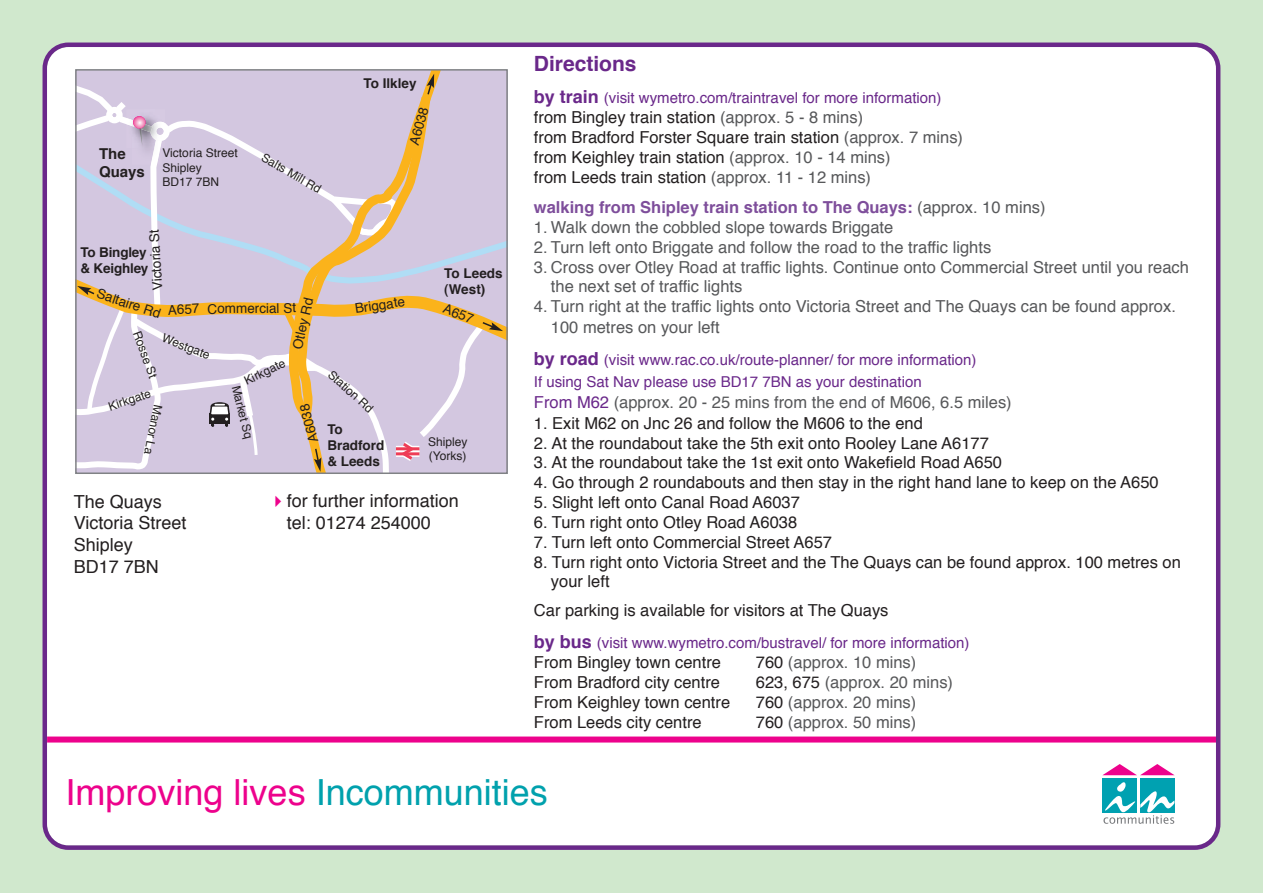
<style>
.page{position:relative;width:1263px;height:893px;background:#d0e8cd}
.page>*{position:absolute;margin:0;border:0;box-sizing:border-box;transform-origin:0 0}
.t1{font:36px "Helvetica";color:#ed028c}
.t2{font:700 21px "Helvetica";color:#6a288a}
.t3{font:18px/21.6px "Helvetica";color:#231f20}
.t4{font:16.5px/19.8px "Helvetica";color:#231f20}
.t5{font:16.5px/19.8px "Helvetica";color:#57585a}
.t6{font:700 16.5px "Helvetica";color:#7e4e9b}
.t7{font:15px/21.6px "Helvetica";color:#6a288a}
.t8{font:700 15px/18px "Helvetica";color:#231f20}
.t9{font:13.5px "Helvetica";color:#231f20}
.t10{font:700 13.5px/16.2px "Helvetica";color:#231f20}
.t11{font:12px/14.4px "Helvetica";color:#231f20}
.s1{color:#ed028c}
.s2{color:#fff}
.s3{font-weight:700;font-size:18px}
.s4{color:#57585a}
.s5{font-weight:400;color:#57585a}
.s6{color:#6a288a}
.s7{color:#231f20}
.s8{color:#00a1ad}
</style>
<div class="page">
<div style="left:43px;top:43px;width:1177px;height:807px;background:#fff"></div>
<div style="left:47px;top:736px;width:1169px;height:6px;background:#ed028c"></div>
<svg style="left:1102px;top:764px;width:72px;height:60px;background:#85b8cc"></svg>
<svg style="left:284px;top:50px;width:166px;height:440px;background:#f9f6f8"></svg>
<div style="left:69px;top:474px;width:444px;height:11px;background:#fff"></div>
<div style="left:60px;top:62px;width:15px;height:416px;background:#fff"></div>
<div style="left:73px;top:57px;width:448px;height:12px;background:#fff"></div>
<svg style="left:58px;top:74px;width:466px;height:407px;background:#ddd1da"></svg>
<div style="left:75px;top:69px;width:433px;height:405px;border:2px solid #808285"></div>
<p class="t10" style="left:363px;top:76px;width:55px">To Ilkley</p>
<p class="t8" style="left:99px;top:146px;width:47px">The<br>Quays</p>
<p class="t11" style="left:163px;top:147px;width:77px">Victoria Street<br>Shipley<br>BD17 7BN</p>
<p class="t11" style="left:266px;top:151px;width:68px;rotate:30deg">Salts Mill Rd</p>
<p class="t9" style="left:409px;top:143px;width:41px;rotate:-75deg">A6038</p>
<p class="t9" style="left:152px;top:291px;width:63px;rotate:-94deg">Vci ot rai St</p>
<p class="t10" style="left:81px;top:245px;width:69px">To Bingley &amp; Keighley</p>
<p class="t10" style="left:444px;top:266px;width:60px">To Leeds (West)</p>
<p class="t9" style="left:99px;top:287px;width:68px;rotate:19deg">Saltaire Rd</p>
<p class="t9" style="left:292px;top:348px;width:54px;rotate:-77deg">Otley Rd</p>
<p class="t9" style="left:446px;top:303px;width:33px;rotate:21deg">A657</p>
<p class="t9" style="left:354px;top:303px;width:52px;rotate:-8deg">Briggate</p>
<p class="t9" style="left:168px;top:304px;width:33px;rotate:-3deg">A657</p>
<p class="t9" style="left:207px;top:303px;width:90px;rotate:-1deg">Commercial St</p>
<p class="t11" style="left:143px;top:329px;width:50px;rotate:70deg">Rosse St</p>
<p class="t11" style="left:164px;top:406px;width:52px;rotate:101deg">Manor La</p>
<p class="t11" style="left:165px;top:331px;width:52px;rotate:21deg">Westgate</p>
<p class="t11" style="left:242px;top:376px;width:46px;rotate:-26deg">Kirkgate</p>
<p class="t11" style="left:242px;top:384px;width:56px;rotate:76deg">Market Sq</p>
<p class="t11" style="left:334px;top:368px;width:58px;rotate:42deg">Station Rd</p>
<p class="t11" style="left:107px;top:401px;width:46px;rotate:-18deg">Kirkgate</p>
<p class="t9" style="left:308px;top:443px;width:41px;rotate:-105deg">A6038</p>
<p class="t10" style="left:327px;top:422px;width:59px">To<br>Bradford &amp; Leeds</p>
<p class="t11" style="left:428px;top:436px;width:41px">Shipley (Yorks)</p>
<p class="t3" style="left:74px;top:492px;width:114px">The Quays<br>Victoria Street<br>Shipley<br>BD17 7BN</p>
<p class="t3" style="left:269px;top:491px;width:192px"><span class="s1">✔</span>for further information</p>
<p class="t3" style="left:269px;top:514px;width:164px"><span class="s2">✔</span>tel: 01274 254000</p>
<p class="t2" style="left:534px;top:55px;width:104px">Directions</p>
<p class="t7" style="left:534px;top:88px;width:409px"><span class="s3">by train</span> (visit wymetro.com/traintravel for more information)</p>
<p class="t4" style="left:534px;top:109px;width:431px">from Bingley train station <span class="s4">(approx. 5 - 8 mins)<br></span>from Bradford Forster Square train station <span class="s4">(approx. 7 mins) </span>from Keighley train station <span class="s4">(approx. 10 - 14 mins)<br></span>from Leeds train station <span class="s4">(approx. 11 - 12 mins)</span></p>
<p class="t6" style="left:534px;top:200px;width:513px">walking from Shipley train station to The Quays: <span class="s5">(approx. 10 mins)</span></p>
<p class="t5" style="left:534px;top:219px;width:361px">1. Walk down the cobbled slope towards Briggate</p>
<p class="t5" style="left:534px;top:238px;width:459px">2. Turn left onto Briggate and follow the road to the traffic lights</p>
<p class="t5" style="left:551px;top:258px;width:639px;text-indent:-17px">3. Cross over Otley Road at traffic lights. Continue onto Commercial Street until you reach the next set of traffic lights</p>
<p class="t5" style="left:551px;top:297px;width:626px;line-height:21px;text-indent:-17px">4. Turn right at the traffic lights onto Victoria Street and The Quays can be found approx.<br>100 metres on your left</p>
<p class="t7" style="left:534px;top:350px;width:444px"><span class="s3">by road</span> (visit www.rac.co.uk/route-planner/ for more information)<br>If using Sat Nav please use BD17 7BN as your destination</p>
<p class="t5" style="left:534px;top:394px;width:479px"><span class="s6">From M62</span> (approx. 20 - 25 mins from the end of M606, 6.5 miles)</p>
<p class="t4" style="left:534px;top:414px;width:390px">1. Exit M62 on Jnc 26 and follow the M606 to the end</p>
<p class="t4" style="left:534px;top:434px;width:457px">2. At the roundabout take the 5th exit onto Rooley Lane A6177</p>
<p class="t4" style="left:534px;top:454px;width:470px">3. At the roundabout take the 1st exit onto Wakefield Road A650</p>
<p class="t4" style="left:534px;top:474px;width:626px">4. Go through 2 roundabouts and then stay in the right hand lane to keep on the A650</p>
<p class="t4" style="left:534px;top:494px;width:268px">5. Slight left onto Canal Road A6037</p>
<p class="t4" style="left:534px;top:513px;width:265px">6. Turn right onto Otley Road A6038</p>
<p class="t4" style="left:534px;top:533px;width:300px">7. Turn left onto Commercial Street A657</p>
<p class="t4" style="left:551px;top:553px;width:631px;text-indent:-17px">8. Turn right onto Victoria Street and the The Quays can be found approx. 100 metres on your left</p>
<p class="t4" style="left:534px;top:601px;width:356px">Car parking is available for visitors at The Quays</p>
<p class="t7" style="left:534px;top:633px;width:437px"><span class="s3">by bus</span> (visit www.wymetro.com/bustravel/ for more information)</p>
<p class="t4" style="left:534px;top:654px;width:189px">From Bingley town centre</p>
<p class="t5" style="left:756px;top:654px;width:162px"><span class="s7">760</span> (approx. 10 mins)</p>
<p class="t4" style="left:534px;top:674px;width:188px">From Bradford city centre</p>
<p class="t5" style="left:756px;top:674px;width:199px"><span class="s7">623, 675</span> (approx. 20 mins)</p>
<p class="t4" style="left:534px;top:693px;width:198px">From Keighley town centre</p>
<p class="t5" style="left:756px;top:693px;width:162px"><span class="s7">760</span> (approx. 20 mins)</p>
<p class="t4" style="left:534px;top:713px;width:169px">From Leeds city centre</p>
<p class="t5" style="left:756px;top:713px;width:162px"><span class="s7">760</span> (approx. 50 mins)</p>
<h1 class="t1" style="left:66px;top:777px;width:484px">Improving lives <span class="s8">Incommunities</span></h1>
</div>
